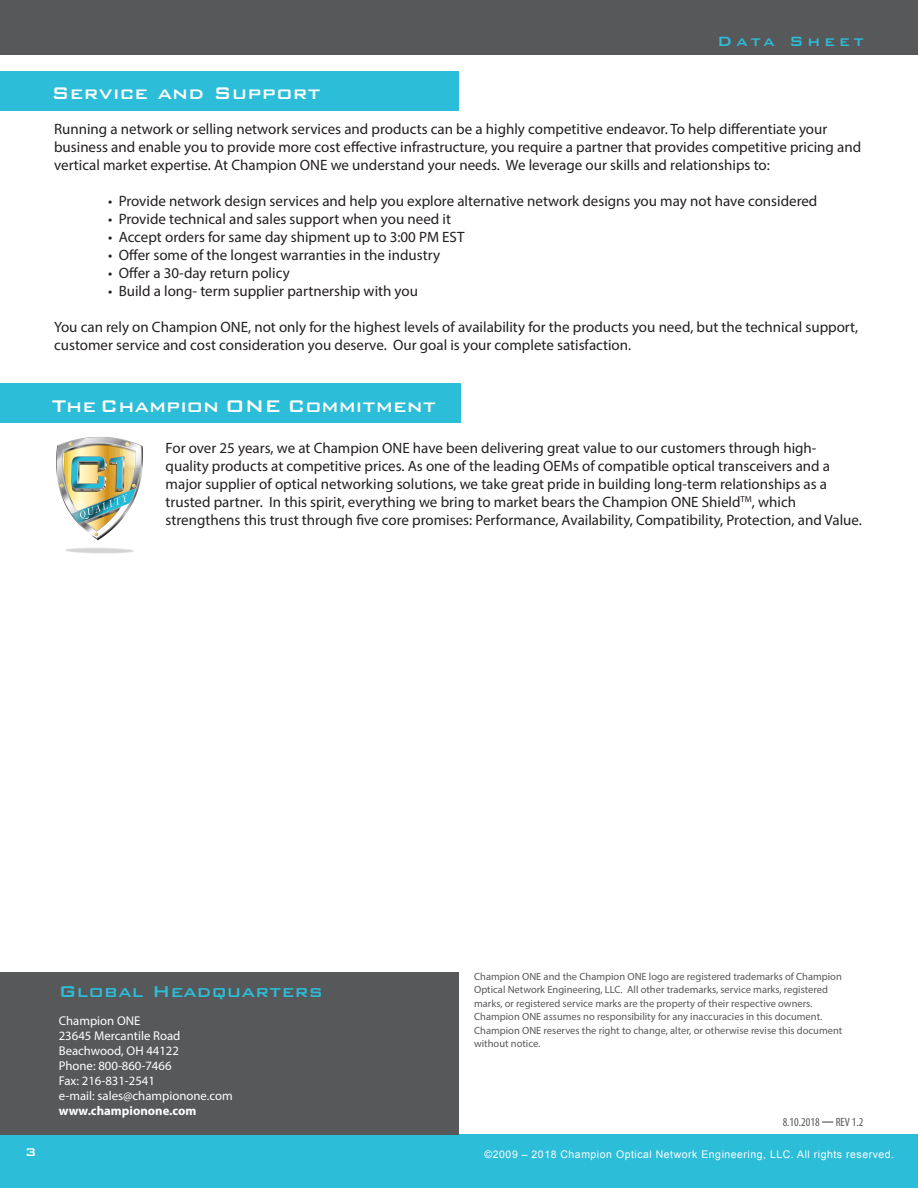
<style>
.page{position:relative;width:918px;height:1188px;background:#fff}
.page>*{position:absolute;margin:0;border:0;box-sizing:border-box;transform-origin:0 0}
.t1{font:500 22.5px "Bank Gothic BT";color:#fff}
.t2{font:500 21px "Bank Gothic BT";letter-spacing:.01em;color:#2cbdd8}
.t3{font:500 18px "Bank Gothic BT";letter-spacing:.21em;color:#2cbdd8}
.t4{font:15px/18px "Myriad Pro";color:#231f20}
.t5{font:500 15px "Bank Gothic BT";color:#fff}
.t6{font:12.75px "Myriad Pro";color:#fff}
.t7{font:700 12.75px "Myriad Pro";color:#fff}
.t8{font:condensed 12px "Myriad Pro";color:#57585a}
.t9{font:10.5px/13.5px "Myriad Pro";color:#57585a}
.t10{font:10.5px "Arial";letter-spacing:.05em;color:#fff}
.s1{font-weight:700;font-stretch:normal}
</style>
<div class="page">
<div style="left:0;top:1134px;width:918px;height:54px;background:#2cbdd8"></div>
<div style="left:0;top:0;width:918px;height:55px;background:#57585a"></div>
<div style="left:0;top:972px;width:459px;height:162px;background:#57585a"></div>
<div style="left:0;top:71px;width:459px;height:40px;background:#2cbdd8"></div>
<div style="left:0;top:383px;width:460px;height:40px;background:#2cbdd8"></div>
<img style="left:56px;top:437px;width:87px;height:117px">
<p class="t1" style="left:51px;top:80px;width:271px">Service and Support</p>
<p class="t3" style="left:717px;top:31px;width:148px">Data Sheet</p>
<p class="t4" style="left:54px;top:120px;width:809px">Running a network or selling network services and products can be a highly competitive endeavor. To help differentiate your business and enable you to provide more cost effective infrastructure, you require a partner that provides competitive pricing and vertical market expertise. At Champion ONE we understand your needs. We leverage our skills and relationships to:</p>
<p class="t4" style="left:108px;top:192px;width:711px">• Provide network design services and help you explore alternative network designs you may not have considered</p>
<p class="t4" style="left:108px;top:210px;width:344px">• Provide technical and sales support when you need it</p>
<p class="t4" style="left:108px;top:228px;width:358px">• Accept orders for same day shipment up to 3:00 PM EST</p>
<p class="t4" style="left:108px;top:246px;width:333px">• Offer some of the longest warranties in the industry</p>
<p class="t4" style="left:108px;top:264px;width:183px">• Offer a 30-day return policy</p>
<p class="t4" style="left:108px;top:282px;width:311px">• Build a long- term supplier partnership with you</p>
<p class="t4" style="left:54px;top:318px;width:806px">You can rely on Champion ONE, not only for the highest levels of availability for the products you need, but the technical support, customer service and cost consideration you deserve. Our goal is your complete satisfaction.</p>
<p class="t1" style="left:52px;top:393px;width:385px">The Champion ONE Commitment</p>
<p class="t4" style="left:166px;top:439px;width:666px">For over 25 years, we at Champion ONE have been delivering great value to our customers through high&shy;quality products at competitive prices. As one of the leading OEMs of compatible optical transceivers and a</p>
<p class="t4" style="left:166px;top:475px;width:663px">major supplier of optical networking solutions, we take great pride in building long-term relationships as a trusted partner. In this spirit, everything we bring to market bears the Champion ONE Shield<sup>TM</sup>, which</p>
<p class="t4" style="left:166px;top:511px;width:698px">strengthens this trust through five core promises: Performance, Availability, Compatibility, Protection, and Value.</p>
<p class="t2" style="left:59px;top:980px;width:266px">Global Headquarters</p>
<p class="t6" style="left:59px;top:1013px;width:83px">Champion ONE</p>
<p class="t6" style="left:59px;top:1028px;width:123px">23645 Mercantile Road</p>
<p class="t6" style="left:59px;top:1043px;width:122px">Beachwood, OH 44122</p>
<p class="t6" style="left:59px;top:1058px;width:114px">Phone: 800-860-7466</p>
<p class="t6" style="left:59px;top:1073px;width:98px">Fax: 216-831-2541</p>
<p class="t6" style="left:59px;top:1088px;width:175px">e-mail: sales@championone.com</p>
<p class="t7" style="left:59px;top:1103px;width:139px">www.championone.com</p>
<p class="t9" style="left:474px;top:969px;width:370px">Champion ONE and the Champion ONE logo are registered trademarks of Champion Optical Network Engineering, LLC. All other trademarks, service marks, registered marks, or registered service marks are the property of their respective owners.<br>Champion ONE assumes no responsibility for any inaccuracies in this document.<br>Champion ONE reserves the right to change, alter, or otherwise revise this document without notice.</p>
<p class="t8" style="left:783px;top:1115px;width:82px">8.10.2018 <span class="s1">—</span> REV 1.2</p>
<p class="t5" style="left:25px;top:1144px;width:13px">3</p>
<p class="t10" style="left:485px;top:1147px;width:411px">©2009 – 2018 Champion Optical Network Engineering, LLC. All rights reserved.</p>
</div>
